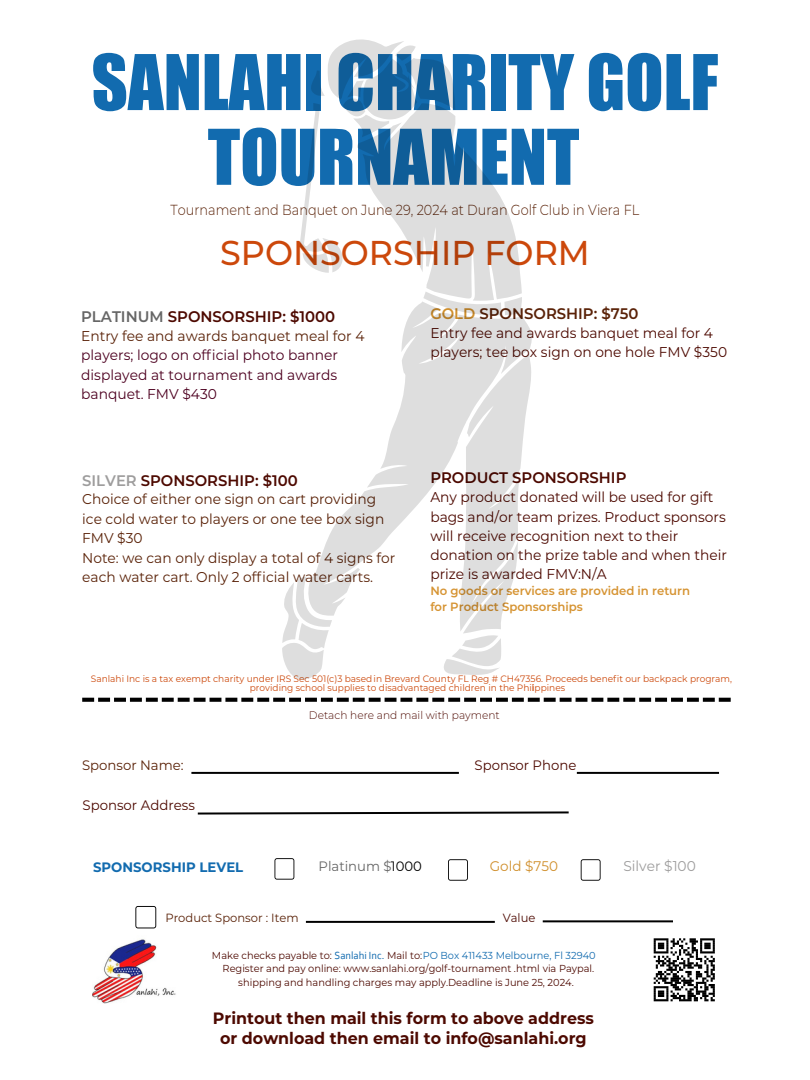
<style>
.page{position:relative;width:810px;height:1080px;background:#fff}
.page>*{position:absolute;margin:0;border:0;box-sizing:border-box;transform-origin:0 0}
.t1{font:70.88px/74.8px "Impact";color:#126baf;text-align:center}
.t2{font:500 34.44px "Montserrat";color:#cc480b}
.t3{font:700 16.44px/19.7px "Montserrat";color:#4d0900;text-align:center}
.t4{font:600 15.38px "Montserrat";color:#4d0900}
.t5{font:600 15.31px "Montserrat";color:#4d0900}
.t6{font:600 15.31px "Montserrat";color:#5a2208}
.t7{font:300 14.56px "Montserrat";color:#5a2208;scale:.88 1}
.t8{font:14.25px/19.5px "Montserrat";color:#4d0020;text-align:justify}
.t9{font:14.25px "Montserrat";color:#5a2208}
.t10{font:14.19px/19.1px "Montserrat";color:#4d0900}
.t11{font:14.19px/19.5px "Montserrat";color:#5a2208}
.t12{font:14.19px "Montserrat";color:#9e9d9d}
.t13{font:13.94px "Montserrat";color:#d08f2c}
.t14{font:13.75px "Montserrat";color:#4d0900}
.t15{font:700 13.69px "Montserrat";color:#126baf}
.t16{font:13.69px "Montserrat";color:#5a2208}
.t17{font:13.69px "Montserrat";color:#4d0900}
.t18{font:13.62px "Montserrat";color:#666}
.t19{font:600 12.06px/16.1px "Montserrat";color:#d69433}
.t20{font:11.88px "Montserrat";color:#5a2208}
.t21{font:11.88px "Montserrat";color:#4d0900}
.t22{font:300 10.94px "Montserrat";color:#4d0900}
.t23{font:10.12px/12.8px "Montserrat";color:#4d0900;text-align:right}
.t24{font:9.31px/9.8px "Montserrat";color:#cc480b}
.s1{color:#666}
.s2{color:#9e9d9d}
.s3{color:#d08f2c}
.s4{color:#000}
.s5{font-family:"Corbel";font-size:10.88px;color:#126baf}
.s6{color:#126baf}
</style>
<div class="page">
<svg style="left:82px;top:698px;width:649px;height:4px"></svg>
<hr style="left:191px;top:772px;width:268px;height:2px;background:#000">
<hr style="left:577px;top:772px;width:142px;height:2px;background:#000">
<svg style="left:197px;top:811px;width:372px;height:4px"></svg>
<svg style="left:274px;top:858px;width:20px;height:22px"></svg>
<svg style="left:448px;top:859px;width:20px;height:22px"></svg>
<svg style="left:581px;top:859px;width:20px;height:22px"></svg>
<svg style="left:135px;top:906px;width:21px;height:22px"></svg>
<hr style="left:306px;top:921px;width:189px;height:2px;background:#000">
<hr style="left:543px;top:920px;width:130px;height:2px;background:#000">
<svg style="left:653px;top:938px;width:62px;height:64px"></svg>
<img style="left:92px;top:939px;width:84px;height:65px">
<svg style="left:314px;top:315px;width:218px;height:301px"></svg>
<svg style="left:443px;top:354px;width:89px;height:321px"></svg>
<svg style="left:282px;top:576px;width:50px;height:103px"></svg>
<svg style="left:300px;top:39px;width:222px;height:276px"></svg>
<h1 class="t1" style="left:91px;top:43px;width:628px">SANLAHI CHARITY GOLF<br>TOURNAMENT</h1>
<p class="t7" style="left:171px;top:200px;width:534px">Tournament and Banquet on June 29, 2024 at Duran Golf Club in Viera FL</p>
<h2 class="t2" style="left:220px;top:229px;width:371px">SPONSORSHIP FORM</h2>
<p class="t4" style="left:81px;top:306px;width:256px"><span class="s1">PLATINUM</span> SPONSORSHIP: $1000</p>
<p class="t9" style="left:81px;top:326px;width:285px">Entry fee and awards banquet meal for 4</p>
<p class="t8" style="left:81px;top:345px;width:259px">players; logo on official photo banner displayed at tournament and awards banquet. FMV $430</p>
<p class="t5" style="left:82px;top:470px;width:217px"><span class="s2">SILVER</span> SPONSORSHIP: $100</p>
<p class="t11" style="left:82px;top:489px;width:315px">Choice of either one sign on cart providing ice cold water to players or one tee box sign FMV $30<br>Note: we can only display a total of 4 signs for each water cart. Only 2 official water carts.</p>
<p class="t6" style="left:430px;top:303px;width:210px"><span class="s3">GOLD</span> SPONSORSHIP: $750</p>
<p class="t10" style="left:430px;top:322px;width:298px;line-height:19.5px">Entry fee and awards banquet meal for 4 players; tee box sign on one hole FMV $350</p>
<p class="t5" style="left:430px;top:467px;width:198px">PRODUCT SPONSORSHIP</p>
<p class="t10" style="left:430px;top:487px;width:298px">Any product donated will be used for gift bags and/or team prizes. Product sponsors will receive recognition next to their donation on the prize table and when their prize is awarded FMV:N/A</p>
<p class="t19" style="left:430px;top:582px;width:261px">No goods or services are provided in return for Product Sponsorships</p>
<p class="t24" style="left:250px;top:673px;width:484px;text-indent:-159px">Sanlahi Inc is a tax exempt charity under IRS Sec 501(c)3 based in Brevard County FL Reg # CH47356. Proceeds benefit our backpack program, providing school supplies to disadvantaged children in the Philippines</p>
<p class="t22" style="left:309px;top:708px;width:192px">Detach here and mail with payment</p>
<p class="t16" style="left:82px;top:756px;width:103px">Sponsor Name:</p>
<p class="t17" style="left:475px;top:756px;width:103px">Sponsor Phone</p>
<p class="t14" style="left:83px;top:796px;width:114px">Sponsor Address</p>
<p class="t15" style="left:93px;top:857px;width:152px">SPONSORSHIP LEVEL</p>
<p class="t18" style="left:319px;top:857px;width:105px">Platinum $<span class="s4">1000</span></p>
<p class="t13" style="left:490px;top:857px;width:70px">Gold $750</p>
<p class="t12" style="left:623px;top:857px;width:74px">Silver $100</p>
<p class="t20" style="left:165px;top:909px;width:135px">Product Sponsor : Item</p>
<p class="t21" style="left:503px;top:910px;width:34px">Value</p>
<p class="t23" style="left:212px;top:949px;width:385px">Make checks payable to: <span class="s5">Sanlahi Inc.</span> Mail to: <span class="s6">PO Box 411433 Melbourne, Fl 32940<br></span>Register and pay online: www.sanlahi.org/golf-tournament .html via Paypal.</p>
<p class="t23" style="left:238px;top:976px;width:337px">shipping and handling charges may apply.Deadline is June 25, 2024.</p>
<p class="t3" style="left:213px;top:1008px;width:383px">Printout then mail this form to above address or download then email to info@sanlahi.org</p>
</div>
